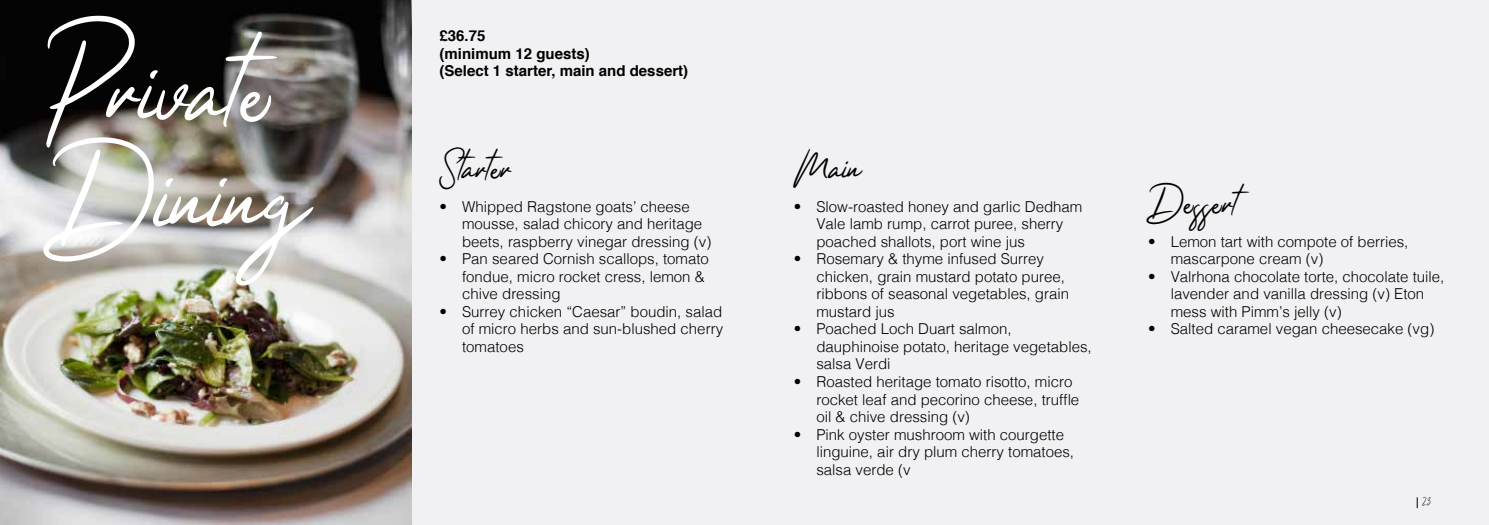
<style>
.page{position:relative;width:1489px;height:525px;background:#fff}
.page>*{position:absolute;margin:0;border:0;box-sizing:border-box;transform-origin:0 0}
.t1{font:90px/108px "Thankfully";color:#fff}
.t2{font:30px "Thankfully";color:#000}
.t3{font:300 15px/17.5px "Helvetica";color:#000}
.t4{font:700 15px/17.5px "Helvetica";color:#000}
.t5{font:10px "Thankfully";color:#000}
</style>
<div class="page">
<div style="left:406px;top:0;width:1082px;height:524px;background:#f1f0f2"></div>
<img style="left:0;top:0;width:411px;height:524px">
<h1 class="t1" style="left:48px;top:32px;width:263px">Private<br>Dining</h1>
<p class="t4" style="left:439px;top:28px;width:250px">£36.75<br>(minimum 12 guests)<br>(Select 1 starter, main and dessert)</p>
<h2 class="t2" style="left:439px;top:149px;width:73px">Starter</h2>
<p class="t3" style="left:462px;top:196px;width:251px;text-indent:-22px">• Whipped Ragstone goats’ cheese mousse, salad chicory and heritage beets, raspberry vinegar dressing (v)</p>
<p class="t3" style="left:462px;top:249px;width:248px;text-indent:-22px">• Pan seared Cornish scallops, tomato fondue, micro rocket cress, lemon &amp; chive dressing</p>
<p class="t3" style="left:462px;top:301px;width:262px;text-align:justify;text-indent:-22px">• Surrey chicken “Caesar” boudin, salad of micro herbs and sun-blushed cherry tomatoes</p>
<h2 class="t2" style="left:793px;top:149px;width:68px">Main</h2>
<p class="t3" style="left:816px;top:196px;width:267px;text-indent:-22px">• Slow-roasted honey and garlic Dedham<br>Vale lamb rump, carrot puree, sherry poached shallots, port wine jus</p>
<p class="t3" style="left:816px;top:249px;width:254px;text-indent:-22px">• Rosemary &amp; thyme infused Surrey chicken, grain mustard potato puree, ribbons of seasonal vegetables, grain mustard jus</p>
<p class="t3" style="left:816px;top:319px;width:277px;text-indent:-22px">• Poached Loch Duart salmon, dauphinoise potato, heritage vegetables, salsa Verdi</p>
<p class="t3" style="left:816px;top:371px;width:264px;text-indent:-22px">• Roasted heritage tomato risotto, micro rocket leaf and pecorino cheese, truffle oil &amp; chive dressing (v)</p>
<p class="t3" style="left:816px;top:424px;width:259px;text-indent:-22px">• Pink oyster mushroom with courgette linguine, air dry plum cherry tomatoes, salsa verde (v</p>
<h2 class="t2" style="left:1148px;top:184px;width:90px">Dessert</h2>
<p class="t3" style="left:1170px;top:231px;width:239px;text-indent:-22px">• Lemon tart with compote of berries, mascarpone cream (v)</p>
<p class="t3" style="left:1170px;top:266px;width:275px;text-indent:-22px">• Valrhona chocolate torte, chocolate tuile, lavender and vanilla dressing (v) Eton mess with Pimm’s jelly (v)</p>
<p class="t3" style="left:1148px;top:319px;width:287px">• Salted caramel vegan cheesecake (vg)</p>
<p class="t5" style="left:1422px;top:495px;width:10px">23</p>
</div>
